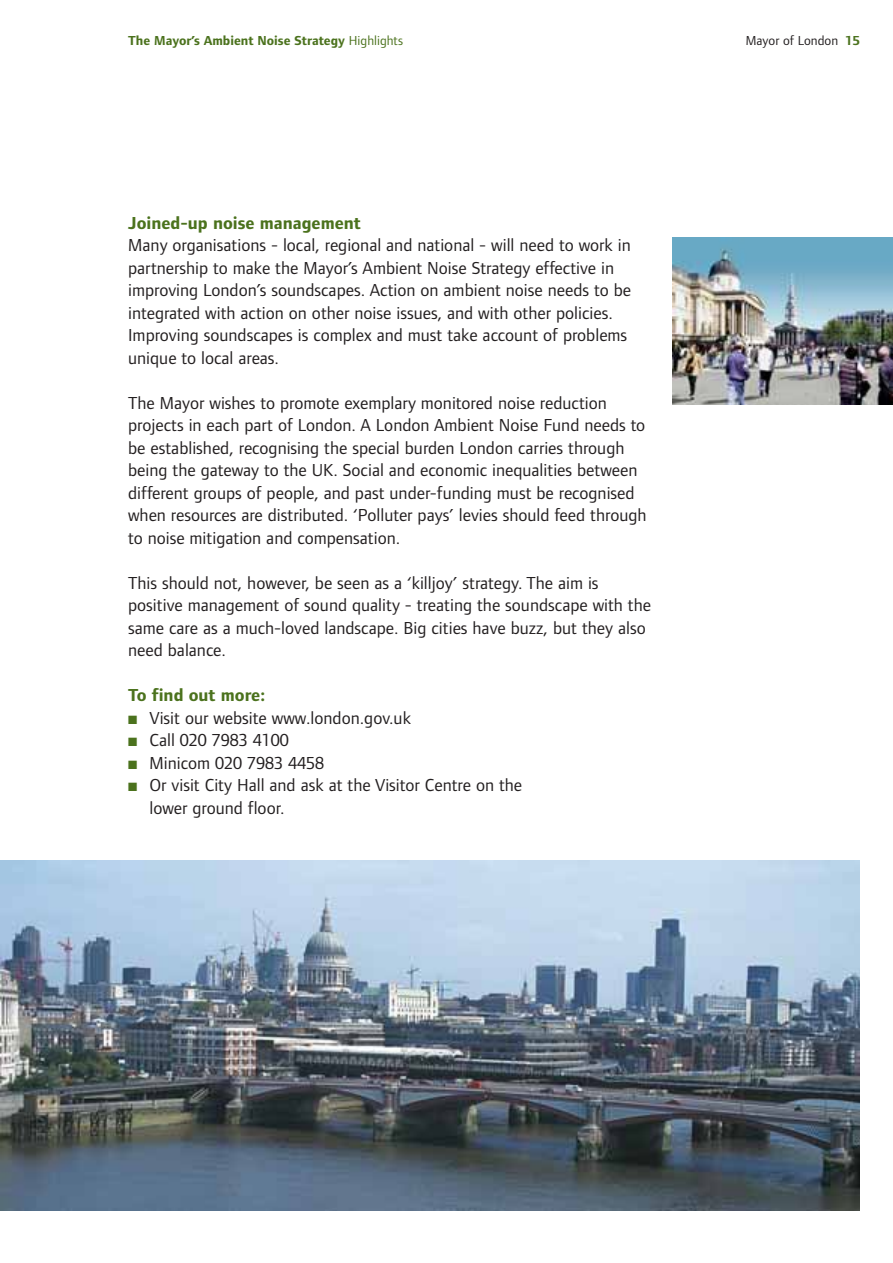
<style>
.page{position:relative;width:893px;height:1263px;background:#fff}
.page>*{position:absolute;margin:0;border:0;box-sizing:border-box;transform-origin:0 0}
.t1{font:18px/22.5px "Foundry Form Sans";color:#231f20}
.t2{font:700 18px "Foundry Form Sans";color:#4b721d}
.t3{font:700 13.5px "Foundry Form Sans";color:#4b721d}
.t4{font:13.5px "Foundry Form Sans";color:#231f20}
.s1{font-weight:400}
.s2{font-weight:700;color:#4b721d}
.s3{color:#4b721d}
</style>
<div class="page">
<img style="left:672px;top:237px;width:220px;height:168px">
<img style="left:1px;top:861px;width:858px;height:350px">
<p class="t3" style="left:128px;top:35px;width:276px">The Mayor’s Ambient Noise Strategy <span class="s1">Highlights</span></p>
<p class="t4" style="left:745px;top:35px;width:116px">Mayor of London <span class="s2">15</span></p>
<p class="t2" style="left:128px;top:216px;width:234px">Joined-up noise management</p>
<p class="t1" style="left:128px;top:236px;width:504px">Many organisations - local, regional and national - will need to work in partnership to make the Mayor’s Ambient Noise Strategy effective in improving London’s soundscapes. Action on ambient noise needs to be integrated with action on other noise issues, and with other policies.<br>Improving soundscapes is complex and must take account of problems unique to local areas.</p>
<p class="t1" style="left:128px;top:393px;width:520px">The Mayor wishes to promote exemplary monitored noise reduction projects in each part of London. A London Ambient Noise Fund needs to be established, recognising the special burden London carries through being the gateway to the UK. Social and economic inequalities between different groups of people, and past under-funding must be recognised when resources are distributed. ‘Polluter pays’ levies should feed through to noise mitigation and compensation.</p>
<p class="t1" style="left:128px;top:573px;width:524px">This should not, however, be seen as a ‘killjoy’ strategy. The aim is positive management of sound quality - treating the soundscape with the same care as a much-loved landscape. Big cities have buzz, but they also need balance.</p>
<p class="t2" style="left:128px;top:688px;width:138px">To find out more:</p>
<p class="t1" style="left:128px;top:708px;width:284px"><span class="s3">■</span> Visit our website www.london.gov.uk</p>
<p class="t1" style="left:128px;top:731px;width:162px"><span class="s3">■</span> Call 020 7983 4100</p>
<p class="t1" style="left:128px;top:753px;width:197px"><span class="s3">■</span> Minicom 020 7983 4458</p>
<p class="t1" style="left:149px;top:776px;width:374px;text-indent:-21px"><span class="s3">■</span> Or visit City Hall and ask at the Visitor Centre on the lower ground floor.</p>
</div>
